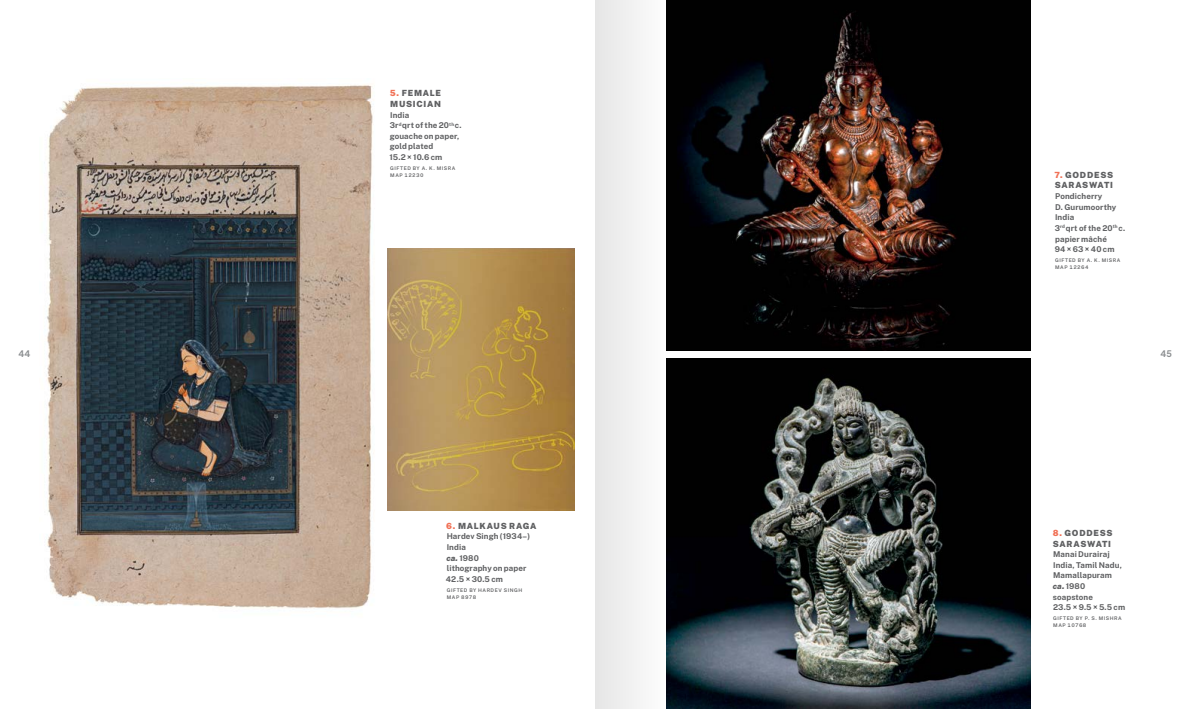
<style>
.page{position:relative;width:1191px;height:709px;background:#fff}
.page>*{position:absolute;margin:0;border:0;box-sizing:border-box;transform-origin:0 0}
.t1{font:700 9px "Plus Jakarta Sans";color:#8b8e90}
._0505_MAIP_Obiekt{font:900 8.5px/10.6px "Public Sans";letter-spacing:.085em;color:#5f6062}
._0510_MAIP_Obiekt{font:700 8px/10.6px "Public Sans";letter-spacing:.015em;color:#5f6062}
._0520_MAIP_Obiekt{font:600 5px "Public Sans";letter-spacing:.105em;color:#5f6062}
.s1{color:#f17156}
.s2{font-weight:900;font-style:italic}
</style>
<div class="page">
<img style="left:670px;top:358px;width:360px;height:351px">
<img style="left:670px;top:0;width:360px;height:351px">
<img style="left:47px;top:84px;width:327px;height:525px">
<img style="left:387px;top:249px;width:187px;height:261px">
<div style="left:595px;top:0;width:75px;height:709px;background:#f1f1f1"></div>
<p class="_0505_MAIP_Obiekt" style="left:390px;top:87px;width:32px"><span class="s1">5.</span> FEMAL</p>
<p class="_0505_MAIP_Obiekt" style="left:435px;top:87px;width:7px">E</p>
<p class="_0505_MAIP_Obiekt" style="left:390px;top:98px;width:23px">MUSICIAN</p>
<p class="_0510_MAIP_Obiekt" style="left:390px;top:109px;width:21px">India</p>
<p class="_0510_MAIP_Obiekt" style="left:390px;top:119px;width:73px">3r<sup>d</sup> qrt of the 20<sup>th</sup> c.</p>
<p class="_0510_MAIP_Obiekt" style="left:390px;top:130px;width:71px">gouache on paper, gold plated</p>
<p class="_0510_MAIP_Obiekt" style="left:389px;top:151px;width:54px">15.2 × 10.6 cm</p>
<p class="_0520_MAIP_Obiekt" style="left:390px;top:165px;width:67px">GIFTED BY A. K. MISRA</p>
<p class="_0520_MAIP_Obiekt" style="left:390px;top:172px;width:35px">MAP 12230</p>
<p class="_0505_MAIP_Obiekt" style="left:1054px;top:169px;width:53px"><span class="s1">7.</span> GODDESS<br>SARASWATI</p>
<p class="_0510_MAIP_Obiekt" style="left:1055px;top:190px;width:63px">Pondicherry<br>D. Gurumoorthy</p>
<p class="_0510_MAIP_Obiekt" style="left:1055px;top:212px;width:21px">India</p>
<p class="_0510_MAIP_Obiekt" style="left:1054px;top:222px;width:72px">3<sup>rd</sup> qrt of the 20<sup>th</sup> c.</p>
<p class="_0510_MAIP_Obiekt" style="left:1055px;top:233px;width:53px">papier mâché</p>
<p class="_0510_MAIP_Obiekt" style="left:1054px;top:243px;width:61px">94×63×40cm</p>
<p class="_0520_MAIP_Obiekt" style="left:1055px;top:257px;width:67px">GIFTED BY A. K. MISRA</p>
<p class="_0520_MAIP_Obiekt" style="left:1055px;top:264px;width:35px">MAP 12264</p>
<p class="t1" style="left:18px;top:346px;width:14px">44</p>
<p class="t1" style="left:1160px;top:346px;width:13px">45</p>
<p class="_0505_MAIP_Obiekt" style="left:446px;top:520px;width:29px"><span class="s1">6.</span> MALKA</p>
<p class="_0505_MAIP_Obiekt" style="left:493px;top:520px;width:24px">US RAGA</p>
<p class="_0510_MAIP_Obiekt" style="left:447px;top:530px;width:85px">Hardev Singh (1934–)</p>
<p class="_0510_MAIP_Obiekt" style="left:447px;top:541px;width:21px">India</p>
<p class="_0510_MAIP_Obiekt" style="left:446px;top:552px;width:34px"><span class="s2">ca.</span> 1980</p>
<p class="_0510_MAIP_Obiekt" style="left:447px;top:562px;width:81px">lithography on paper</p>
<p class="_0510_MAIP_Obiekt" style="left:446px;top:573px;width:59px">42.5× 30.5 cm</p>
<p class="_0520_MAIP_Obiekt" style="left:447px;top:586px;width:76px">GIFTED BY HARDEV SINGH</p>
<p class="_0520_MAIP_Obiekt" style="left:447px;top:593px;width:31px">MAP 8978</p>
<p class="_0505_MAIP_Obiekt" style="left:1052px;top:527px;width:55px"><span class="s1">8.</span> GODDESS<br>SARASWATI</p>
<p class="_0510_MAIP_Obiekt" style="left:1053px;top:548px;width:58px">Manai Durairaj</p>
<p class="_0510_MAIP_Obiekt" style="left:1053px;top:559px;width:70px">India, Tamil Nadu,<br>Mamallapuram</p>
<p class="_0510_MAIP_Obiekt" style="left:1052px;top:580px;width:34px"><span class="s2">ca.</span> 1980</p>
<p class="_0510_MAIP_Obiekt" style="left:1052px;top:591px;width:42px">soapstone</p>
<p class="_0510_MAIP_Obiekt" style="left:1053px;top:601px;width:74px">23.5× 9.5× 5.5 cm</p>
<p class="_0520_MAIP_Obiekt" style="left:1053px;top:615px;width:70px">GIFTED BY P. S. MISH RA</p>
<p class="_0520_MAIP_Obiekt" style="left:1053px;top:622px;width:35px">MAP 10768</p>
</div>
